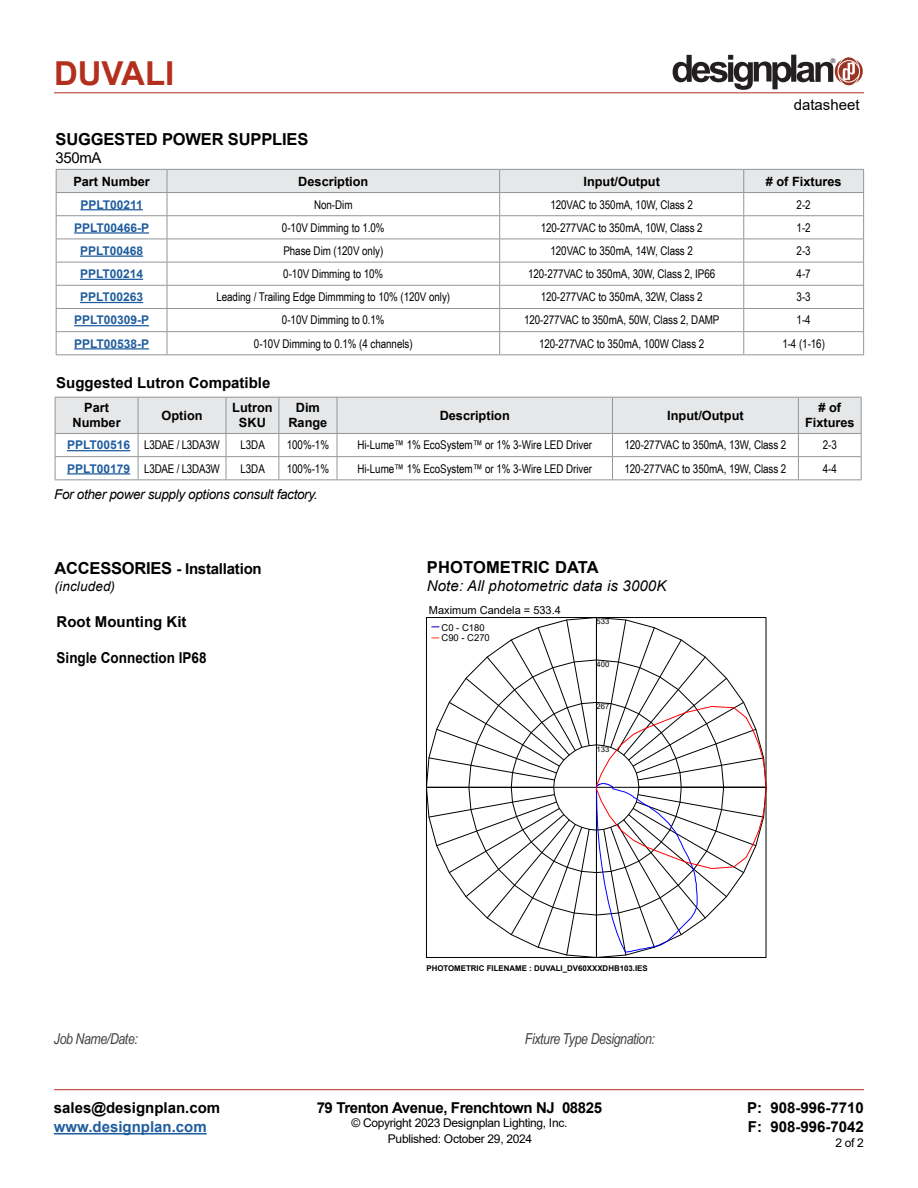
<style>
.page{position:relative;width:918px;height:1188px;background:#fff}
.page>*{position:absolute;margin:0;border:0;box-sizing:border-box;transform-origin:0 0}
.t1{font:700 33px "Arial";color:#b32f1e}
.t2{font:700 16.5px "Arial";letter-spacing:-.01em;color:#000}
.t3{font:700 16.5px "Arial";letter-spacing:.01em;color:#000}
.t4{font:700 15px/19.5px "Arial";color:#000}
.t5{font:italic 15px "Arial Narrow";letter-spacing:-.025em;color:#414042}
.t6{font:700 15px "Arial";letter-spacing:-.025em;color:#000}
.t7{font:italic 15px "Arial";letter-spacing:.01em;color:#000}
.t8{font:700 15px "Arial";color:#000;scale:.9 1}
.t9{font:700 15px "Arial";color:#215e9e}
.t10{font:15px "Arial";color:#000}
.t11{font:italic 13.5px "Arial";letter-spacing:-.025em;color:#000}
.t12{font:italic 13.5px "Arial";letter-spacing:.01em;color:#000}
.t13{font:700 12.75px/15px "Arial";color:#000;text-align:center}
.t14{font:12px "Arial Narrow";letter-spacing:-.005em;color:#000}
.t15{font:700 12px "Arial";color:#215e9e}
.t16{font:12px "Arial";letter-spacing:-.025em;color:#000}
.t17{font:10.95px "Arial";color:#000}
.t18{font:9.45px/10.6px "Arial";color:#000}
.t19{font:700 7.95px "Arial";color:#000}
.t20{font:7.65px "Arial";letter-spacing:.005em;color:#000}
.t21{font:6.3px "Helvetica";color:#231f20}
.s1{font-family:"Arial";font-weight:700;color:#215e9e}
.s2{font-size:16.5px}
</style>
<div class="page">
<hr style="left:54px;top:93px;width:810px;height:1px;background:#b32f1e">
<hr style="left:54px;top:1089px;width:810px;height:1px;background:#b32f1e">
<hr style="left:54px;top:1133px;width:153px;height:2px;background:#215e9e">
<svg style="left:673px;top:55px;width:190px;height:35px"></svg>
<hr style="left:56px;top:354px;width:111px;height:1px;background:#939598">
<hr style="left:167px;top:354px;width:333px;height:1px;background:#939598">
<hr style="left:500px;top:354px;width:244px;height:1px;background:#939598">
<svg style="left:56px;top:169px;width:808px;height:185px"></svg>
<hr style="left:744px;top:354px;width:120px;height:1px;background:#939598">
<hr style="left:80px;top:209px;width:63px;height:1px;background:#215e9e">
<hr style="left:74px;top:232px;width:75px;height:2px;background:#215e9e">
<hr style="left:80px;top:256px;width:63px;height:1px;background:#215e9e">
<hr style="left:80px;top:279px;width:63px;height:1px;background:#215e9e">
<hr style="left:80px;top:302px;width:63px;height:1px;background:#215e9e">
<hr style="left:74px;top:325px;width:75px;height:1px;background:#215e9e">
<hr style="left:74px;top:348px;width:75px;height:2px;background:#215e9e">
<hr style="left:55px;top:479px;width:83px;height:1px;background:#939598">
<hr style="left:138px;top:479px;width:88px;height:1px;background:#939598">
<hr style="left:226px;top:479px;width:53px;height:1px;background:#939598">
<hr style="left:279px;top:479px;width:58px;height:1px;background:#939598">
<hr style="left:337px;top:479px;width:275px;height:1px;background:#939598">
<hr style="left:612px;top:479px;width:186px;height:1px;background:#939598">
<hr style="left:798px;top:479px;width:64px;height:1px;background:#939598">
<svg style="left:55px;top:398px;width:807px;height:81px"></svg>
<hr style="left:55px;top:397px;width:83px;height:1px;background:#939598">
<hr style="left:55px;top:398px;width:1px;height:35px;background:#939598">
<hr style="left:138px;top:397px;width:88px;height:1px;background:#939598">
<hr style="left:226px;top:397px;width:53px;height:1px;background:#939598">
<hr style="left:279px;top:397px;width:58px;height:1px;background:#939598">
<hr style="left:337px;top:397px;width:275px;height:1px;background:#939598">
<hr style="left:612px;top:397px;width:186px;height:1px;background:#939598">
<hr style="left:798px;top:397px;width:64px;height:1px;background:#939598">
<hr style="left:861px;top:398px;width:1px;height:35px;background:#939598">
<hr style="left:67px;top:450px;width:63px;height:1px;background:#215e9e">
<hr style="left:67px;top:473px;width:63px;height:2px;background:#215e9e">
<svg style="left:426px;top:617px;width:340px;height:341px"></svg>
<svg style="left:429px;top:620px;width:337px;height:335px"></svg>
<h1 class="t1" style="left:54px;top:50px;width:122px">DUVALI</h1>
<h2 class="t2" style="left:56px;top:128px;width:254px">SUGGESTED POWER SUPPLIES</h2>
<p class="t10" style="left:56px;top:147px;width:48px">350mA</p>
<p class="t21" style="left:831px;top:57px;width:6px">®</p>
<p class="t10" style="left:794px;top:95px;width:67px">datasheet</p>
<p class="t13" style="left:73px;top:174px;width:78px">Part Number</p>
<p class="t13" style="left:298px;top:174px;width:72px">Description</p>
<p class="t13" style="left:583px;top:174px;width:78px">Input/Output</p>
<p class="t13" style="left:766px;top:174px;width:77px"># of Fixtures</p>
<p class="t15" style="left:80px;top:196px;width:64px">PPLT00211</p>
<p class="t14" style="left:314px;top:195px;width:40px">Non-Dim</p>
<p class="t14" style="left:550px;top:195px;width:144px">120VAC to 350mA, 10W, Class 2</p>
<p class="t14" style="left:797px;top:195px;width:16px">2-2</p>
<p class="t15" style="left:74px;top:219px;width:77px">PPLT00466-P</p>
<p class="t14" style="left:282px;top:219px;width:104px">0-10V Dimming to 1.0%</p>
<p class="t14" style="left:541px;top:219px;width:163px">120-277VAC to 350mA, 10W, Class 2</p>
<p class="t14" style="left:797px;top:219px;width:16px">1-2</p>
<p class="t15" style="left:80px;top:242px;width:65px">PPLT00468</p>
<p class="t14" style="left:283px;top:242px;width:101px">Phase Dim (120V only)</p>
<p class="t14" style="left:550px;top:242px;width:144px">120VAC to 350mA, 14W, Class 2</p>
<p class="t14" style="left:797px;top:242px;width:16px">2-3</p>
<p class="t15" style="left:80px;top:265px;width:65px">PPLT00214</p>
<p class="t14" style="left:283px;top:265px;width:102px">0-10V Dimming to 10%</p>
<p class="t14" style="left:528px;top:265px;width:189px">120-277VAC to 350mA, 30W, Class 2, IP66</p>
<p class="t14" style="left:797px;top:265px;width:16px">4-7</p>
<p class="t15" style="left:80px;top:289px;width:65px">PPLT00263</p>
<p class="t14" style="left:216px;top:288px;width:235px">Leading / Trailing Edge Dimmming to 10% (120V only)</p>
<p class="t14" style="left:541px;top:288px;width:163px">120-277VAC to 350mA, 32W, Class 2</p>
<p class="t14" style="left:797px;top:288px;width:16px">3-3</p>
<p class="t15" style="left:74px;top:312px;width:77px">PPLT00309-P</p>
<p class="t14" style="left:282px;top:311px;width:104px">0-10V Dimming to 0.1%</p>
<p class="t14" style="left:524px;top:311px;width:197px">120-277VAC to 350mA, 50W, Class 2, DAMP</p>
<p class="t14" style="left:797px;top:311px;width:16px">1-4</p>
<p class="t15" style="left:74px;top:335px;width:77px">PPLT00538-P</p>
<p class="t14" style="left:254px;top:335px;width:160px">0-10V Dimming to 0.1% (4 channels)</p>
<p class="t14" style="left:539px;top:335px;width:167px">120-277VAC to 350mA, 100W Class 2</p>
<p class="t14" style="left:782px;top:335px;width:44px">1-4 (1-16)</p>
<p class="t4" style="left:56px;top:373px;width:216px">Suggested Lutron Compatible</p>
<p class="t13" style="left:73px;top:401px;width:50px">Part<br>Number</p>
<p class="t13" style="left:162px;top:408px;width:43px">Option</p>
<p class="t13" style="left:232px;top:401px;width:42px">Lutron<br>SKU</p>
<p class="t13" style="left:288px;top:401px;width:40px">Dim<br>Range</p>
<p class="t13" style="left:440px;top:408px;width:72px">Description</p>
<p class="t13" style="left:667px;top:408px;width:78px">Input/Output</p>
<p class="t13" style="left:805px;top:401px;width:51px"># of<br>Fixtures</p>
<p class="t14" style="left:67px;top:436px;width:154px"><span class="s1">PPLT00516</span> L3DAE / L3DA3W</p>
<p class="t14" style="left:241px;top:436px;width:26px">L3DA</p>
<p class="t14" style="left:287px;top:436px;width:44px">100%-1%</p>
<p class="t14" style="left:357px;top:436px;width:236px">Hi-Lume™ 1% EcoSystem™ or 1% 3-Wire LED Driver</p>
<p class="t14" style="left:624px;top:436px;width:163px">120-277VAC to 350mA, 13W, Class 2</p>
<p class="t14" style="left:823px;top:436px;width:16px">2-3</p>
<p class="t14" style="left:67px;top:460px;width:154px"><span class="s1">PPLT00179</span> L3DAE / L3DA3W</p>
<p class="t14" style="left:241px;top:460px;width:26px">L3DA</p>
<p class="t14" style="left:287px;top:460px;width:44px">100%-1%</p>
<p class="t14" style="left:357px;top:460px;width:236px">Hi-Lume™ 1% EcoSystem™ or 1% 3-Wire LED Driver</p>
<p class="t14" style="left:624px;top:460px;width:163px">120-277VAC to 350mA, 19W, Class 2</p>
<p class="t14" style="left:823px;top:460px;width:16px">4-4</p>
<p class="t11" style="left:54px;top:486px;width:265px">For other power supply options consult factory.</p>
<p class="t4" style="left:55px;top:560px;width:209px"><span class="s2">ACCESSORIES</span> - Installation</p>
<p class="t12" style="left:55px;top:577px;width:62px">(included)</p>
<p class="t4" style="left:57px;top:612px;width:131px">Root Mounting Kit</p>
<p class="t8" style="left:57px;top:647px;width:168px">Single Connection IP68</p>
<h2 class="t3" style="left:427px;top:556px;width:174px">PHOTOMETRIC DATA</h2>
<p class="t7" style="left:427px;top:576px;width:241px">Note: All photometric data is 3000K</p>
<p class="t17" style="left:429px;top:603px;width:133px">Maximum Candela = 533.4</p>
<p class="t18" style="left:442px;top:622px;width:50px">C0 - C180<br>C90 - C270</p>
<p class="t20" style="left:596px;top:617px;width:14px">533</p>
<p class="t20" style="left:596px;top:659px;width:14px">400</p>
<p class="t20" style="left:596px;top:701px;width:14px">267</p>
<p class="t20" style="left:596px;top:744px;width:14px">133</p>
<p class="t19" style="left:426px;top:963px;width:223px">PHOTOMETRIC FILENAME : DUVALI_DV60XXXDHB103.IES</p>
<p class="t5" style="left:54px;top:1028px;width:85px">Job Name/Date:</p>
<p class="t5" style="left:525px;top:1029px;width:132px">Fixture Type Designation:</p>
<p class="t4" style="left:54px;top:1098px;width:168px">sales@designplan.com</p>
<p class="t9" style="left:54px;top:1116px;width:154px">www.designplan.com</p>
<p class="t6" style="left:317px;top:1097px;width:287px">79 Trenton Avenue, Frenchtown NJ 08825</p>
<p class="t16" style="left:351px;top:1115px;width:217px">© Copyright 2023 Designplan Lighting, Inc.</p>
<p class="t4" style="left:747px;top:1098px;width:118px">P: 908-996-7710<br>F: 908-996-7042</p>
<p class="t16" style="left:388px;top:1130px;width:146px">Published: October 29, 2024</p>
<p class="t16" style="left:835px;top:1135px;width:30px">2 of 2</p>
</div>
